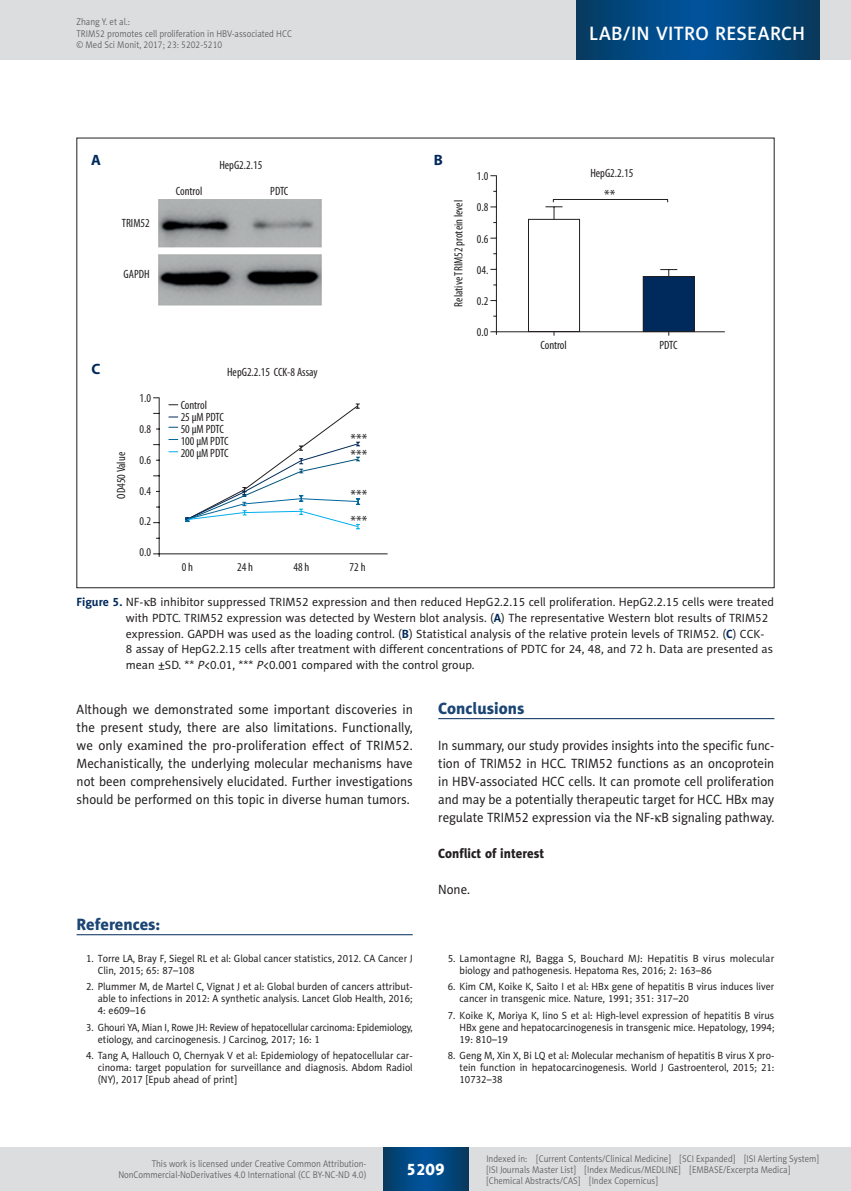
<style>
.page{position:relative;width:851px;height:1191px;background:#fff}
.page>*{position:absolute;margin:0;border:0;box-sizing:border-box;transform-origin:0 0}
.t1{font:19.5px "Naomi Sans EFN Medium";letter-spacing:.01em;color:#fff}
.MSM_Headline_1{font:16.5px "Naomi Sans EFN Heavy";color:#1a4574}
.MSM_Referencje_Tytul{font:16.5px "Naomi Sans EFN Heavy";color:#1a4574}
.t2{font:16.5px "Naomi Sans EFN Heavy";color:#fff}
.t3{font:condensed 15px/16.5px "Myriad Pro";color:#231f20}
.t4{font:700 15px "Myriad Pro";color:#00295c}
.MSM_Body{font:13.5px/18px "Naomi Sans EFN";color:#231f20;text-align:justify;scale:.96 1}
.MSM_Body-2{font:13.5px/18px "Naomi Sans EFN";color:#231f20;text-align:justify;scale:.94 1}
.MSM_Headline_2{font:13.5px "Naomi Sans EFN Heavy";color:#231f20;scale:.95 1}
.MSM_Body-3{font:13.5px "Naomi Sans EFN";color:#231f20;scale:.95 1}
.MSM_Rycina_tytul{font:12px/15.8px "Naomi Sans EFN";color:#231f20}
.t5{font:condensed 12px/12px "Myriad Pro";color:#231f20}
.MSM_Referencje_punkt{font:10.5px/12px "Naomi Sans EFN";color:#231f20;text-align:justify;scale:.95 1}
.MSM_Referencje_punkt-2{font:10.5px/12px "Naomi Sans EFN";color:#231f20;scale:.92 1}
.MSM_Referencje_punkt-3{font:10.5px/12px "Naomi Sans EFN";color:#231f20}
.t6{font:9.75px/11.2px "Naomi Sans EFN Light";color:#57585a;scale:.9 1}
.s1{font-weight:700;color:#00295c}
.s2{font-family:"Standard Sym L"}
.s3{font-style:italic}
</style>
<div class="page">
<img style="left:158px;top:199px;width:163px;height:106px">
<hr style="left:490px;top:331px;width:234px;height:1px;background:#231f20">
<hr style="left:496px;top:176px;width:1px;height:159px;background:#231f20">
<svg style="left:544px;top:199px;width:151px;height:137px"></svg>
<div style="left:528px;top:219px;width:52px;height:113px;background:#fff;border:1px solid #231f20"></div>
<hr style="left:153px;top:553px;width:234px;height:1px;background:#231f20">
<hr style="left:159px;top:398px;width:1px;height:159px;background:#231f20">
<svg style="left:185px;top:403px;width:175px;height:126px"></svg>
<hr style="left:438px;top:718px;width:336px;height:1px;background:#00295c">
<hr style="left:77px;top:934px;width:335px;height:1px;background:#00295c">
<div style="left:0;top:1148px;width:850px;height:43px;background:#dcdddf"></div>
<svg style="left:383px;top:1147px;width:85px;height:43px;background:#02477e"></svg>
<div style="left:0;top:0;width:850px;height:60px;background:#dcdddf"></div>
<svg style="left:576px;top:0;width:243px;height:60px;background:#02477e"></svg>
<p class="t6" style="left:77px;top:16px;width:241px">Zhang Y. et al.:<br>TRIM52 promotes cell proliferation in HBV-associated HCC © Med Sci Monit, 2017; 23: 5202-5210</p>
<h1 class="t1" style="left:589px;top:22px;width:217px">LAB/IN VITRO RESEARCH</h1>
<p class="t4" style="left:91px;top:151px;width:11px">A</p>
<p class="t5" style="left:122px;top:217px;width:29px">TRIM52</p>
<p class="t5" style="left:124px;top:268px;width:28px">GAPDH</p>
<p class="t5" style="left:219px;top:159px;width:44px">HepG2.2.15</p>
<p class="t5" style="left:176px;top:185px;width:28px">Control</p>
<p class="t5" style="left:270px;top:185px;width:20px">PDTC</p>
<p class="t4" style="left:91px;top:359px;width:10px">C</p>
<p class="t5" style="left:115px;top:498px;width:48px;rotate:-90deg">OD450 Value</p>
<p class="t5" style="left:140px;top:392px;width:13px">1.0</p>
<p class="t5" style="left:140px;top:423px;width:13px">0.8</p>
<p class="t5" style="left:140px;top:454px;width:13px">0.6</p>
<p class="t5" style="left:140px;top:484px;width:13px">0.4</p>
<p class="t5" style="left:140px;top:515px;width:13px">0.2</p>
<p class="t5" style="left:140px;top:546px;width:13px">0.0</p>
<p class="t5" style="left:227px;top:366px;width:92px">HepG2.2.15 CCK-8 Assay</p>
<p class="t5" style="left:181px;top:399px;width:49px">Control<br>25 μM PDTC<br>50 μM PDTC<br>100 μM PDTC<br>200 μM PDTC</p>
<p class="t3" style="left:350px;top:430px;width:18px">*** ***</p>
<p class="t3" style="left:350px;top:482px;width:18px;line-height:25.8px">*** ***</p>
<p class="t5" style="left:182px;top:561px;width:13px">0 h</p>
<p class="t5" style="left:237px;top:561px;width:17px">24 h</p>
<p class="t5" style="left:293px;top:561px;width:17px">48 h</p>
<p class="t5" style="left:349px;top:561px;width:17px">72 h</p>
<p class="t4" style="left:433px;top:151px;width:11px">B</p>
<p class="t5" style="left:452px;top:306px;width:108px;rotate:-90deg">Relative TRIM52 protein level</p>
<p class="t5" style="left:477px;top:170px;width:13px">1.0</p>
<p class="t5" style="left:477px;top:201px;width:13px">0.8</p>
<p class="t5" style="left:477px;top:232px;width:13px">0.6</p>
<p class="t5" style="left:477px;top:263px;width:13px">04.</p>
<p class="t5" style="left:477px;top:295px;width:13px">0.2</p>
<p class="t5" style="left:477px;top:326px;width:13px">0.0</p>
<p class="t5" style="left:590px;top:167px;width:44px">HepG2.2.15</p>
<p class="t3" style="left:604px;top:187px;width:13px">**</p>
<p class="t5" style="left:540px;top:339px;width:28px">Control</p>
<p class="t5" style="left:659px;top:339px;width:20px">PDTC</p>
<p class="MSM_Rycina_tytul" style="left:126px;top:594px;width:649px;text-indent:-49px"><span class="s1">Figure 5.</span> NF-<span class="s2">k</span>B inhibitor suppressed TRIM52 expression and then reduced HepG2.2.15 cell proliferation. HepG2.2.15 cells were treated with PDTC. TRIM52 expression was detected by Western blot analysis. (<span class="s1">A</span>) The representative Western blot results of TRIM52 expression. GAPDH was used as the loading control. (<span class="s1">B</span>) Statistical analysis of the relative protein levels of TRIM52. (<span class="s1">C</span>) CCK-8 assay of HepG2.2.15 cells after treatment with different concentrations of PDTC for 24, 48, and 72 h. Data are presented as mean ±SD. ** <span class="s3">P</span>&lt;0.01, *** <span class="s3">P</span>&lt;0.001 compared with the control group.</p>
<p class="MSM_Headline_1" style="left:438px;top:698px;width:88px">Conclusions</p>
<p class="MSM_Body-2" style="left:438px;top:736px;width:359px">In summary, our study provides insights into the specific func&shy;tion of TRIM52 in HCC. TRIM52 functions as an oncoprotein in HBV-associated HCC cells. It can promote cell proliferation and may be a potentially therapeutic target for HCC. HBx may regulate TRIM52 expression via the NF-<span class="s2">k</span>B signaling pathway.</p>
<p class="MSM_Headline_2" style="left:438px;top:845px;width:113px">Conflict of interest</p>
<p class="MSM_Body-3" style="left:438px;top:881px;width:35px">None.</p>
<p class="MSM_Referencje_Tytul" style="left:77px;top:914px;width:85px">References:</p>
<p class="MSM_Referencje_punkt" style="left:98px;top:952px;width:333px;text-indent:-12px">1. Torre LA, Bray F, Siegel RL et al: Global cancer statistics, 2012. CA Cancer J<br>Clin, 2015; 65: 87–108</p>
<p class="MSM_Referencje_punkt" style="left:98px;top:981px;width:333px;text-indent:-12px">2. Plummer M, de Martel C, Vignat J et al: Global burden of cancers attribut&shy;able to infections in 2012: A synthetic analysis. Lancet Glob Health, 2016; 4: e609–16</p>
<p class="MSM_Referencje_punkt-2" style="left:98px;top:1021px;width:344px;text-indent:-12px">3. Ghouri YA, Mian I, Rowe JH: Review of hepatocellular carcinoma: Epidemiology, etiology, and carcinogenesis. J Carcinog, 2017; 16: 1</p>
<p class="MSM_Referencje_punkt" style="left:98px;top:1049px;width:333px;text-indent:-12px">4. Tang A, Hallouch O, Chernyak V et al: Epidemiology of hepatocellular car&shy;cinoma: target population for surveillance and diagnosis. Abdom Radiol (NY), 2017 [Epub ahead of print]</p>
<p class="MSM_Body" style="left:77px;top:700px;width:352px">Although we demonstrated some important discoveries in the present study, there are also limitations. Functionally, we only examined the pro-proliferation effect of TRIM52.<br>Mechanistically, the underlying molecular mechanisms have not been comprehensively elucidated. Further investigations should be performed on this topic in diverse human tumors.</p>
<p class="MSM_Referencje_punkt-3" style="left:459px;top:952px;width:316px;text-indent:-12px">5. Lamontagne RJ, Bagga S, Bouchard MJ: Hepatitis B virus molecular biology and pathogenesis. Hepatoma Res, 2016; 2: 163–86</p>
<p class="MSM_Referencje_punkt" style="left:459px;top:981px;width:333px;text-indent:-12px">6. Kim CM, Koike K, Saito I et al: HBx gene of hepatitis B virus induces liver cancer in transgenic mice. Nature, 1991; 351: 317–20</p>
<p class="MSM_Referencje_punkt" style="left:459px;top:1009px;width:333px;text-indent:-12px">7. Koike K, Moriya K, Iino S et al: High-level expression of hepatitis B virus HBx gene and hepatocarcinogenesis in transgenic mice. Hepatology, 1994; 19: 810–19</p>
<p class="MSM_Referencje_punkt" style="left:459px;top:1049px;width:333px;text-indent:-12px">8. Geng M, Xin X, Bi LQ et al: Molecular mechanism of hepatitis B virus X pro&shy;tein function in hepatocarcinogenesis. World J Gastroenterol, 2015; 21:<br>10732–38</p>
<p class="t6" style="left:118px;top:1158px;width:277px;text-align:right">This work is licensed under Creative Common Attribution-<br>NonCommercial-NoDerivatives 4.0 International (CC BY-NC-ND 4.0)</p>
<h2 class="t2" style="left:406px;top:1159px;width:40px">5209</h2>
<p class="t6" style="left:486px;top:1152px;width:371px">Indexed in: [Current Contents/Clinical Medicine] [SCI Expanded] [ISI Alerting System] [ISI Journals Master List] [Index Medicus/MEDLINE] [EMBASE/Excerpta Medica] [Chemical Abstracts/CAS] [Index Copernicus]</p>
</div>
